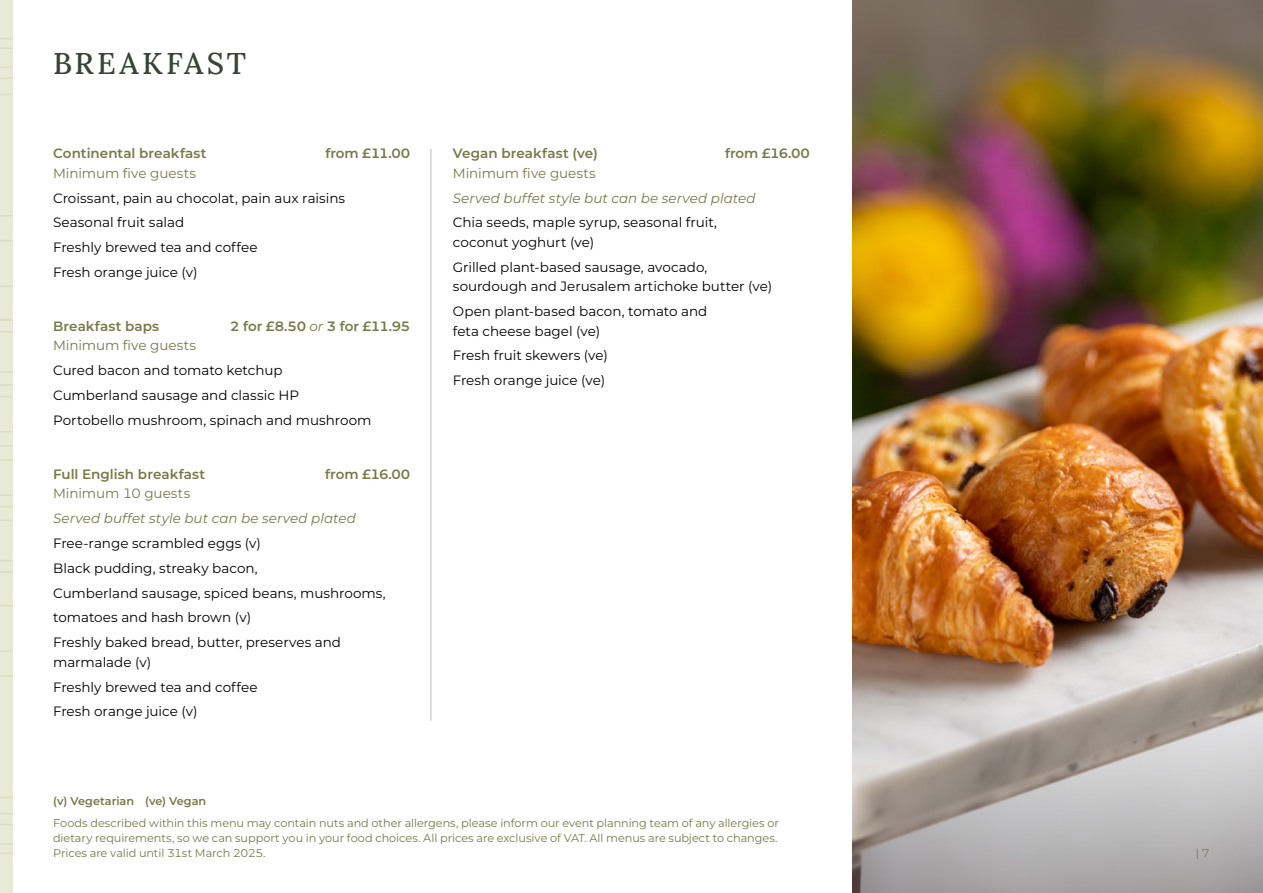
<style>
.page{position:relative;width:1263px;height:893px;background:#fff}
.page>*{position:absolute;margin:0;border:0;box-sizing:border-box;transform-origin:0 0}
.Lv1_Page_Heading{font:500 30px "Lora";letter-spacing:.11em;color:#384437}
.Body_Copy_1_5_space_after{font:13.5px/19.5px "Montserrat";color:#000}
.Dish_1_5_space_after{font:600 13.5px "Montserrat";color:#767a49}
.Body_Copy_1_5_space_after-2{font:italic 13.5px "Montserrat";letter-spacing:.005em;color:#767a49}
.Dish_1_5_space_after-2{font:13.5px "Montserrat";letter-spacing:-.01em;color:#767a49}
.Body_Copy{font:13.5px "Montserrat";color:#000}
.Fine_print{font:11.25px/15px "Montserrat";letter-spacing:-.005em;color:#767a49}
.Fine_print-2{font:600 11.25px "Montserrat";color:#767a49}
.s1{font-weight:400;font-style:italic}
</style>
<div class="page">
<div style="left:0;top:0;width:13px;height:893px;background:#e9e9d7"></div>
<img style="left:853px;top:0;width:410px;height:893px">
<hr style="left:430px;top:149px;width:2px;height:572px;background:#d1d2c7">
<p class="Lv1_Page_Heading" style="left:53px;top:40px;width:194px">BREAKFAST</p>
<p class="Dish_1_5_space_after" style="left:53px;top:144px;width:155px">Continental breakfast</p>
<p class="Dish_1_5_space_after" style="left:325px;top:144px;width:86px">from £11.00</p>
<p class="Dish_1_5_space_after-2" style="left:53px;top:164px;width:145px">Minimum five guests</p>
<p class="Body_Copy_1_5_space_after" style="left:53px;top:188px;width:294px">Croissant, pain au chocolat, pain aux raisins</p>
<p class="Body_Copy_1_5_space_after" style="left:53px;top:213px;width:133px">Seasonal fruit salad</p>
<p class="Body_Copy_1_5_space_after" style="left:53px;top:237px;width:206px">Freshly brewed tea and coffee</p>
<p class="Body_Copy_1_5_space_after" style="left:53px;top:262px;width:146px">Fresh orange juice (v)</p>
<p class="Dish_1_5_space_after" style="left:53px;top:317px;width:108px">Breakfast baps</p>
<p class="Dish_1_5_space_after" style="left:230px;top:317px;width:182px">2 for £8.50 <span class="s1">or</span> 3 for £11.95</p>
<p class="Dish_1_5_space_after-2" style="left:53px;top:337px;width:145px">Minimum five guests</p>
<p class="Body_Copy_1_5_space_after" style="left:53px;top:360px;width:231px">Cured bacon and tomato ketchup</p>
<p class="Body_Copy_1_5_space_after" style="left:53px;top:385px;width:247px">Cumberland sausage and classic HP</p>
<p class="Body_Copy_1_5_space_after" style="left:53px;top:410px;width:320px">Portobello mushroom, spinach and mushroom</p>
<p class="Dish_1_5_space_after" style="left:53px;top:465px;width:154px">Full English breakfast</p>
<p class="Dish_1_5_space_after" style="left:325px;top:465px;width:87px">from £16.00</p>
<p class="Dish_1_5_space_after-2" style="left:53px;top:484px;width:139px">Minimum 10 guests</p>
<p class="Body_Copy_1_5_space_after-2" style="left:53px;top:509px;width:304px">Served buffet style but can be served plated</p>
<p class="Body_Copy_1_5_space_after" style="left:53px;top:533px;width:209px">Free-range scrambled eggs (v)</p>
<p class="Body_Copy_1_5_space_after" style="left:53px;top:558px;width:206px">Black pudding, streaky bacon,</p>
<p class="Body_Copy_1_5_space_after" style="left:53px;top:583px;width:334px">Cumberland sausage, spiced beans, mushrooms,</p>
<p class="Body_Copy_1_5_space_after" style="left:53px;top:607px;width:199px">tomatoes and hash brown (v)</p>
<p class="Body_Copy_1_5_space_after" style="left:53px;top:632px;width:289px">Freshly baked bread, butter, preserves and marmalade (v)</p>
<p class="Body_Copy_1_5_space_after" style="left:53px;top:677px;width:206px">Freshly brewed tea and coffee</p>
<p class="Body_Copy" style="left:53px;top:702px;width:146px">Fresh orange juice (v)</p>
<p class="Dish_1_5_space_after" style="left:453px;top:144px;width:146px">Vegan breakfast (ve)</p>
<p class="Dish_1_5_space_after" style="left:725px;top:144px;width:87px">from £16.00</p>
<p class="Dish_1_5_space_after-2" style="left:453px;top:164px;width:145px">Minimum five guests</p>
<p class="Body_Copy_1_5_space_after-2" style="left:453px;top:189px;width:304px">Served buffet style but can be served plated</p>
<p class="Body_Copy_1_5_space_after" style="left:453px;top:213px;width:266px">Chia seeds, maple syrup, seasonal fruit, coconut yoghurt (ve)</p>
<p class="Body_Copy_1_5_space_after" style="left:453px;top:257px;width:321px">Grilled plant-based sausage, avocado, sourdough and Jerusalem artichoke butter (ve)</p>
<p class="Body_Copy_1_5_space_after" style="left:453px;top:301px;width:256px">Open plant-based bacon, tomato and feta cheese bagel (ve)</p>
<p class="Body_Copy_1_5_space_after" style="left:453px;top:345px;width:156px">Fresh fruit skewers (ve)</p>
<p class="Body_Copy_1_5_space_after" style="left:453px;top:370px;width:154px">Fresh orange juice (ve)</p>
<p class="Fine_print-2" style="left:53px;top:794px;width:155px">(v) Vegetarian (ve) Vegan</p>
<p class="Fine_print" style="left:53px;top:815px;width:727px">Foods described within this menu may contain nuts and other allergens, please inform our event planning team of any allergies or dietary requirements, so we can support you in your food choices. All prices are exclusive of VAT. All menus are subject to changes.<br>Prices are valid until 31st March 2025.</p>
<p class="Fine_print" style="left:1196px;top:845px;width:15px">| 7</p>
</div>
